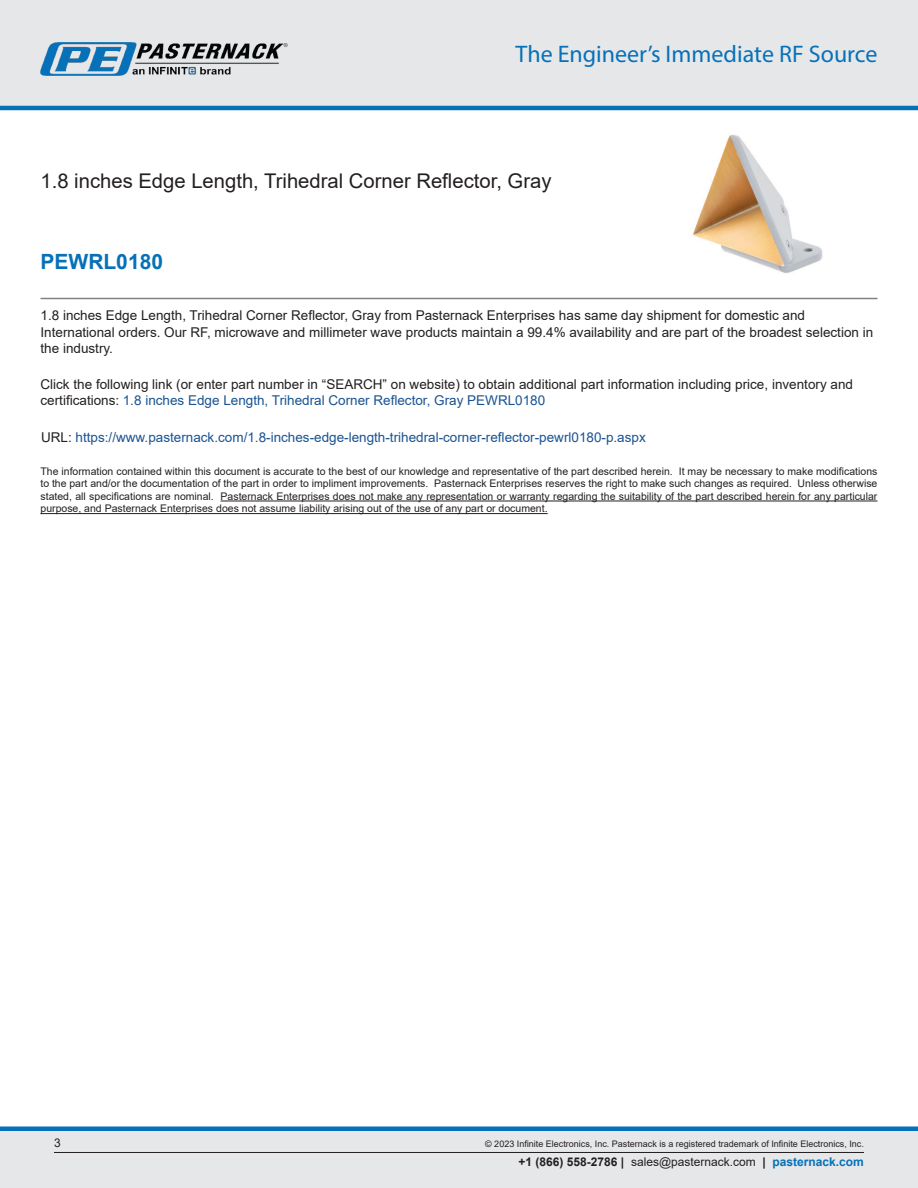
<style>
.page{position:relative;width:918px;height:1188px;background:#fff}
.page>*{position:absolute;margin:0;border:0;box-sizing:border-box;transform-origin:0 0}
.t1{font:24px "Myriad Pro";color:#0671b9}
.Branded_Part_No{font:700 21px "Arial";color:#0671b9}
.Web_Description_Para{font:20.25px "Arial";color:#231f20}
.Web_Description_Para-2{font:13.5px/16.2px "Arial";color:#231f20}
.Web_Description_Para-3{font:13.5px "Arial";color:#1a5392}
.t2{font:12px "Arial";color:#231f20}
.t3{font:10.5px/12.6px "Arial";color:#231f20;text-align:justify}
.Copyright_disclaimer{font:9px "Arial";color:#231f20}
.s1{color:#1a5392}
.s2{color:#231f20}
.s3{font-weight:700}
.s4{font-weight:700;color:#0671b9}
</style>
<div class="page">
<div style="left:0;top:0;width:918px;height:108px;background:#e6e7e9"></div>
<hr style="left:0;top:106px;width:918px;height:4px;background:#0671b9">
<img style="left:40px;top:42px;width:248px;height:34px">
<div style="left:0;top:1131px;width:918px;height:57px;background:#e6e7e9"></div>
<div style="left:0;top:1126px;width:918px;height:5px;background:#0671b9"></div>
<hr style="left:54px;top:1152px;width:810px;height:1px;background:#231f20">
<hr style="left:40px;top:298px;width:838px;height:1px;background:#808285">
<img style="left:692px;top:134px;width:131px;height:139px">
<hr style="left:221px;top:501px;width:657px;height:1px;background:#231f20">
<hr style="left:40px;top:513px;width:508px;height:1px;background:#231f20">
<h1 class="t1" style="left:516px;top:39px;width:363px">The Engineer’s Immediate RF Source</h1>
<h1 class="Web_Description_Para" style="left:40px;top:167px;width:513px">1.8 inches Edge Length, Trihedral Corner Reflector, Gray</h1>
<p class="Branded_Part_No" style="left:40px;top:247px;width:124px">PEWRL0180</p>
<h1 class="Web_Description_Para-2" style="left:40px;top:307px;width:834px">1.8 inches Edge Length, Trihedral Corner Reflector, Gray from Pasternack Enterprises has same day shipment for domestic and<br>International orders. Our RF, microwave and millimeter wave products maintain a 99.4% availability and are part of the broadest selection in the industry.</h1>
<h1 class="Web_Description_Para-2" style="left:40px;top:376px;width:814px">Click the following link (or enter part number in “SEARCH” on website) to obtain additional part information including price, inventory and certifications: <span class="s1">1.8 inches Edge Length, Trihedral Corner Reflector, Gray PEWRL0180</span></h1>
<h1 class="Web_Description_Para-3" style="left:41px;top:428px;width:606px"><span class="s2">URL:</span> https://www.pasternack.com/1.8-inches-edge-length-trihedral-corner-reflector-pewrl0180-p.aspx</h1>
<p class="t3" style="left:40px;top:465px;width:838px">The information contained within this document is accurate to the best of our knowledge and representative of the part described herein. It may be necessary to make modifications to the part and/or the documentation of the part in order to impliment improvements. Pasternack Enterprises reserves the right to make such changes as required. Unless otherwise stated, all specifications are nominal. Pasternack Enterprises does not make any representation or warranty regarding the suitability of the part described herein for any particular purpose, and Pasternack Enterprises does not assume liability arising out of the use of any part or document.</p>
<p class="t2" style="left:54px;top:1135px;width:8px">3</p>
<p class="Copyright_disclaimer" style="left:485px;top:1138px;width:380px">© 2023 Infinite Electronics, Inc. Pasternack is a registered trademark of Infinite Electronics, Inc.</p>
<p class="t2" style="left:519px;top:1153px;width:347px"><span class="s3">+1 (866) 558-2786 |</span> sales@pasternack.com <span class="s3">|</span> <span class="s4">pasternack.com</span></p>
</div>
